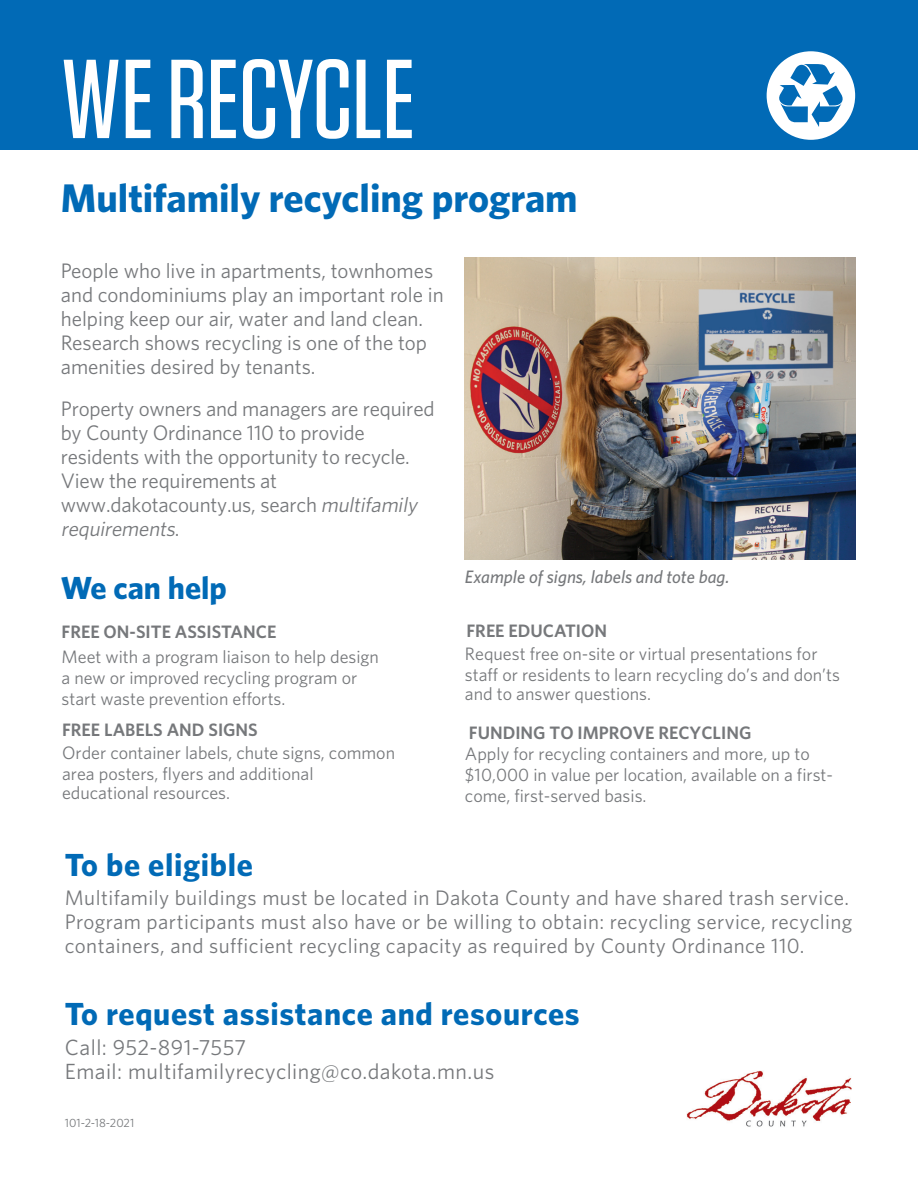
<style>
.page{position:relative;width:918px;height:1188px;background:#fff}
.page>*{position:absolute;margin:0;border:0;box-sizing:border-box;transform-origin:0 0}
.t1{font:500 112.05px "Tungsten";color:#fff}
.t2{font:700 40.05px "Whitney";color:#016ab6}
.Body_Copy{font:700 31.95px "Whitney";letter-spacing:.02em;color:#016ab6}
.Subhead{font:700 31.95px "Whitney";color:#016ab6}
.Body_Copy-2{font:22.05px/24px "Whitney";letter-spacing:.02em;color:#76787b}
.Subhead-2{font:21px/24px "Whitney";letter-spacing:-.01em;color:#76787b}
.Body_Copy-3{font:21px/24px "Whitney";letter-spacing:.02em;color:#76787b}
.t3{font:18px/21px "Whitney";color:#76787b}
.Bullets{font:italic 500 18px "Whitney";color:#76787b}
.t4{font:12px "Whitney";color:#76787b}
.s1{font-style:italic}
.s2{font-weight:600}
</style>
<div class="page">
<div style="left:0;top:0;width:918px;height:149px;background:#016ab6"></div>
<div style="left:767px;top:51px;width:88px;height:89px;background:#fff;border-radius:50%"></div>
<svg style="left:777px;top:63px;width:67px;height:64px"></svg>
<img style="left:686px;top:1071px;width:165px;height:56px">
<img style="left:465px;top:257px;width:390px;height:303px">
<h1 class="t1" style="left:61px;top:41px;width:356px">WE RECYCLE</h1>
<h2 class="t2" style="left:61px;top:174px;width:518px">Multifamily recycling program</h2>
<p class="Subhead-2" style="left:61px;top:259px;width:385px">People who live in apartments, townhomes and condominiums play an important role in helping keep our air, water and land clean.<br>Research shows recycling is one of the top amenities desired by tenants.</p>
<p class="Subhead-2" style="left:61px;top:397px;width:375px">Property owners and managers are required by County Ordinance 110 to provide residents with the opportunity to recycle.<br>View the requirements at www.dakotacounty.us, search <span class="s1">multifamily requirements</span>.</p>
<p class="Subhead" style="left:61px;top:569px;width:168px">We can help</p>
<p class="t3" style="left:62px;top:619px;width:319px;line-height:25px"><span class="s2">FREE ON-SITE ASSISTANCE<br></span>Meet with a program liaison to help design</p>
<p class="t3" style="left:62px;top:667px;width:297px">a new or improved recycling program or start waste prevention efforts.</p>
<p class="t3" style="left:62px;top:717px;width:334px;line-height:23.5px"><span class="s2">FREE LABELS AND SIGNS<br></span>Order container labels, chute signs, common</p>
<p class="t3" style="left:62px;top:765px;width:253px;line-height:18.5px">area posters, flyers and additional educational resources.</p>
<p class="Bullets" style="left:465px;top:566px;width:266px">Example of signs, labels and tote bag.</p>
<p class="t3" style="left:465px;top:618px;width:354px;line-height:23.5px"><span class="s2">FREE EDUCATION<br></span>Request free on-site or virtual presentations for</p>
<p class="t3" style="left:465px;top:665px;width:377px;line-height:18.5px">staff or residents to learn recycling do’s and don’ts and to answer questions.</p>
<p class="t3" style="left:465px;top:722px;width:370px"><span class="s2">FUNDING TO IMPROVE RECYCLING<br></span>Apply for recycling containers and more, up to $10,000 in value per location, available on a first&shy;come, first-served basis.</p>
<p class="Body_Copy" style="left:65px;top:845px;width:190px">To be eligible</p>
<p class="Body_Copy-3" style="left:65px;top:886px;width:789px">Multifamily buildings must be located in Dakota County and have shared trash service.<br>Program participants must also have or be willing to obtain: recycling service, recycling containers, and sufficient recycling capacity as required by County Ordinance 110.</p>
<p class="Body_Copy" style="left:65px;top:995px;width:516px">To request assistance and resources</p>
<p class="Body_Copy-2" style="left:65px;top:1035px;width:431px">Call: 952-891-7557<br>Email: multifamilyrecycling@co.dakota.mn.us</p>
<p class="t4" style="left:65px;top:1116px;width:71px">101-2-18-2021</p>
</div>
